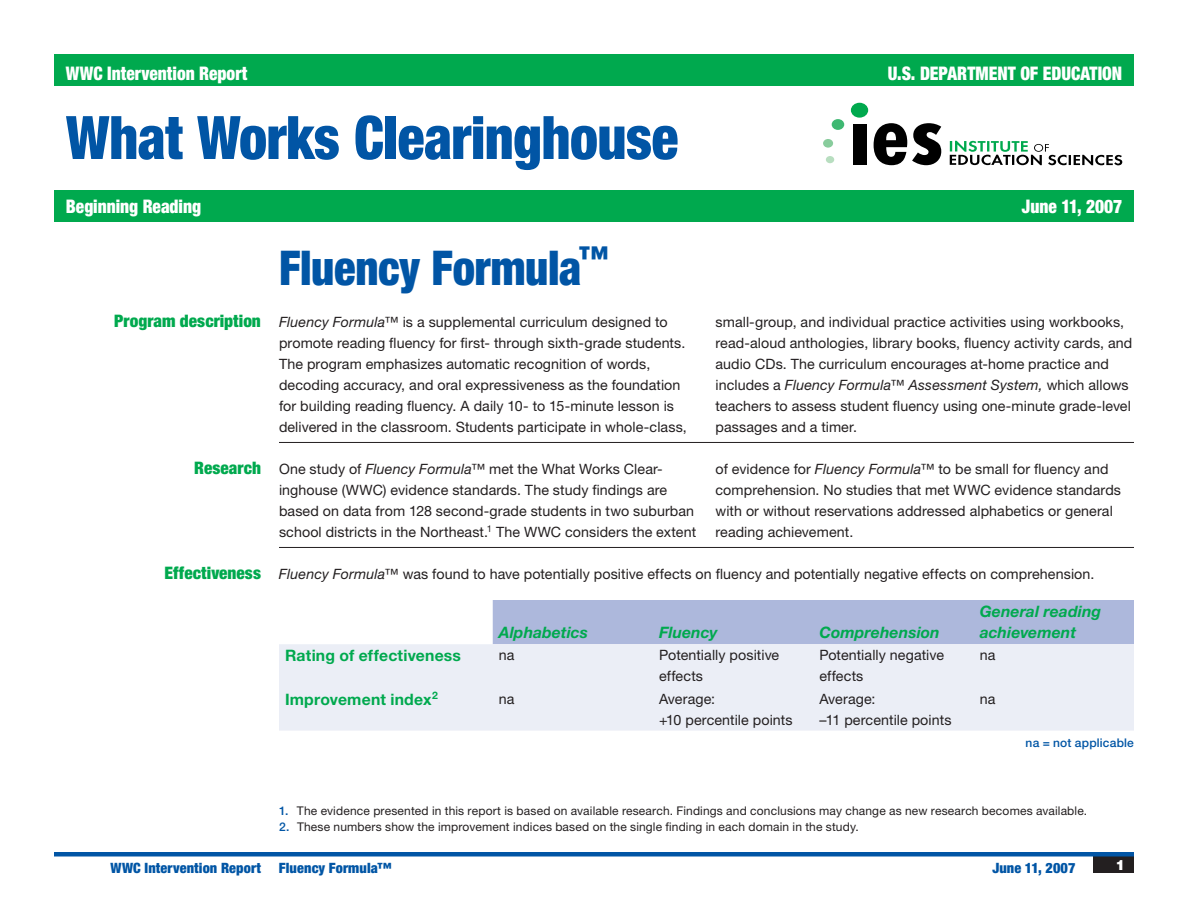
<style>
.page{position:relative;width:1188px;height:918px;background:#fff}
.page>*{position:absolute;margin:0;border:0;box-sizing:border-box;transform-origin:0 0}
.t1{font:900 condensed 60px "Helvetica Neue LT Std";letter-spacing:-.01em;color:#0155a5;scale:.93 1}
.t2{font:900 condensed 48px "Helvetica Neue LT Std";letter-spacing:-.005em;color:#0155a5;scale:.93 1}
._00a_front_page_bann{font:900 condensed 18.75px "Helvetica Neue LT Std";color:#fff;scale:.93 1}
._02_text_left_heads{font:900 condensed 17.25px "Helvetica Neue LT Std";letter-spacing:.005em;color:#00a94e}
.t3{font:italic 700 15.75px/21px "Helvetica Neue LT Std";letter-spacing:.005em;color:#00a94e}
.t4{font:700 15.75px "Helvetica Neue LT Std";letter-spacing:.01em;color:#00a94e}
._04_text_no_indent{font:14.25px/21px "Helvetica Neue LT Std";letter-spacing:.005em;color:#231f20}
.t5{font:900 condensed 14.25px "Helvetica Neue LT Std";letter-spacing:.01em;color:#0155a5}
.t6{font:900 14.25px "Helvetica Neue LT Std";color:#fff}
._07_footnote{font:12px "Helvetica Neue LT Std";letter-spacing:.015em;color:#231f20}
._07_footnote-2{font:500 12px "Helvetica Neue LT Std";letter-spacing:.015em;color:#0155a5}
.s1{font-style:italic}
.s2{font-weight:500;color:#0155a5}
</style>
<div class="page">
<div style="left:1094px;top:856px;width:40px;height:17px;background:#231f20"></div>
<hr style="left:54px;top:852px;width:1080px;height:4px;background:#0155a5">
<div style="left:54px;top:190px;width:1080px;height:32px;background:#00a94e"></div>
<div style="left:54px;top:54px;width:1080px;height:32px;background:#00a94e"></div>
<div style="left:832px;top:119px;width:12px;height:11px;background:#3eb872;border-radius:50%"></div>
<div style="left:823px;top:139px;width:10px;height:9px;background:#88cc9c;border-radius:50%"></div>
<div style="left:826px;top:156px;width:8px;height:7px;background:#b8dec0;border-radius:50%"></div>
<div style="left:851px;top:103px;width:17px;height:15px;background:#00a94e;border-radius:50%"></div>
<div style="left:853px;top:124px;width:13px;height:40px;background:#000"></div>
<svg style="left:874px;top:123px;width:67px;height:42px"></svg>
<svg style="left:950px;top:141px;width:172px;height:24px"></svg>
<div style="left:493px;top:600px;width:641px;height:44px;background:#adb8dc"></div>
<div style="left:279px;top:644px;width:855px;height:87px;background:#ebeef6"></div>
<hr style="left:279px;top:442px;width:855px;height:1px;background:#231f20">
<hr style="left:279px;top:547px;width:855px;height:1px;background:#231f20">
<p class="_00a_front_page_bann" style="left:66px;top:62px;width:197px">WWC Intervention Report</p>
<p class="_00a_front_page_bann" style="left:888px;top:62px;width:254px">U.S. DEPARTMENT OF EDUCATION</p>
<h2 class="t1" style="left:66px;top:101px;width:660px">What Works Clearinghouse</h2>
<p class="_00a_front_page_bann" style="left:66px;top:195px;width:147px">Beginning Reading</p>
<p class="_00a_front_page_bann" style="left:1022px;top:195px;width:109px">June 11, 2007</p>
<h2 class="t2" style="left:279px;top:238px;width:356px">Fluency Formula<sup>™</sup></h2>
<p class="_02_text_left_heads" style="left:114px;top:310px;width:148px">Program description</p>
<p class="_04_text_no_indent" style="left:279px;top:311px;width:409px"><span class="s1">Fluency Formula™</span> is a supplemental curriculum designed to promote reading fluency for first- through sixth-grade students.<br>The program emphasizes automatic recognition of words, decoding accuracy, and oral expressiveness as the foundation for building reading fluency. A daily 10- to 15-minute lesson is delivered in the classroom. Students participate in whole-class,</p>
<p class="_04_text_no_indent" style="left:716px;top:311px;width:418px">small-group, and individual practice activities using workbooks, read-aloud anthologies, library books, fluency activity cards, and audio CDs. The curriculum encourages at-home practice and includes a <span class="s1">Fluency Formula™ Assessment System,</span> which allows teachers to assess student fluency using one-minute grade-level passages and a timer.</p>
<p class="_02_text_left_heads" style="left:194px;top:457px;width:68px">Research</p>
<p class="_04_text_no_indent" style="left:279px;top:458px;width:419px">One study of <span class="s1">Fluency Formula™</span> met the What Works Clear&shy;inghouse (WWC) evidence standards. The study findings are based on data from 128 second-grade students in two suburban school districts in the Northeast.<sup>1</sup> The WWC considers the extent</p>
<p class="_04_text_no_indent" style="left:715px;top:458px;width:407px">of evidence for <span class="s1">Fluency Formula™</span> to be small for fluency and comprehension. No studies that met WWC evidence standards with or without reservations addressed alphabetics or general reading achievement.</p>
<p class="_02_text_left_heads" style="left:164px;top:562px;width:98px">Effectiveness</p>
<p class="_04_text_no_indent" style="left:279px;top:563px;width:817px"><span class="s1">Fluency Formula™</span> was found to have potentially positive effects on fluency and potentially negative effects on comprehension.</p>
<p class="t3" style="left:499px;top:622px;width:91px">Alphabetics</p>
<p class="t3" style="left:659px;top:622px;width:60px">Fluency</p>
<p class="t3" style="left:819px;top:622px;width:122px">Comprehension</p>
<p class="t3" style="left:980px;top:601px;width:123px">General reading achievement</p>
<p class="t4" style="left:285px;top:646px;width:178px">Rating of effectiveness</p>
<p class="_04_text_no_indent" style="left:499px;top:645px;width:17px">na</p>
<p class="_04_text_no_indent" style="left:659px;top:645px;width:122px">Potentially positive effects</p>
<p class="_04_text_no_indent" style="left:819px;top:645px;width:126px">Potentially negative effects</p>
<p class="_04_text_no_indent" style="left:980px;top:645px;width:17px">na</p>
<p class="t4" style="left:285px;top:689px;width:154px">Improvement index<sup>2</sup></p>
<p class="_04_text_no_indent" style="left:499px;top:688px;width:17px">na</p>
<p class="_04_text_no_indent" style="left:659px;top:688px;width:135px">Average:<br>+10 percentile points</p>
<p class="_04_text_no_indent" style="left:819px;top:688px;width:134px">Average:<br>–11 percentile points</p>
<p class="_04_text_no_indent" style="left:980px;top:688px;width:17px">na</p>
<p class="_07_footnote-2" style="left:1026px;top:736px;width:110px">na = not applicable</p>
<p class="_07_footnote" style="left:279px;top:803px;width:810px"><span class="s2">1.</span> The evidence presented in this report is based on available research. Findings and conclusions may change as new research becomes available.</p>
<p class="_07_footnote" style="left:279px;top:820px;width:581px"><span class="s2">2.</span> These numbers show the improvement indices based on the single finding in each domain in the study.</p>
<p class="t5" style="left:111px;top:859px;width:152px">WWC Intervention Report</p>
<p class="t5" style="left:279px;top:859px;width:114px">Fluency Formula™</p>
<p class="t5" style="left:992px;top:859px;width:85px">June 11, 2007</p>
<p class="t6" style="left:1115px;top:856px;width:11px">1</p>
</div>
